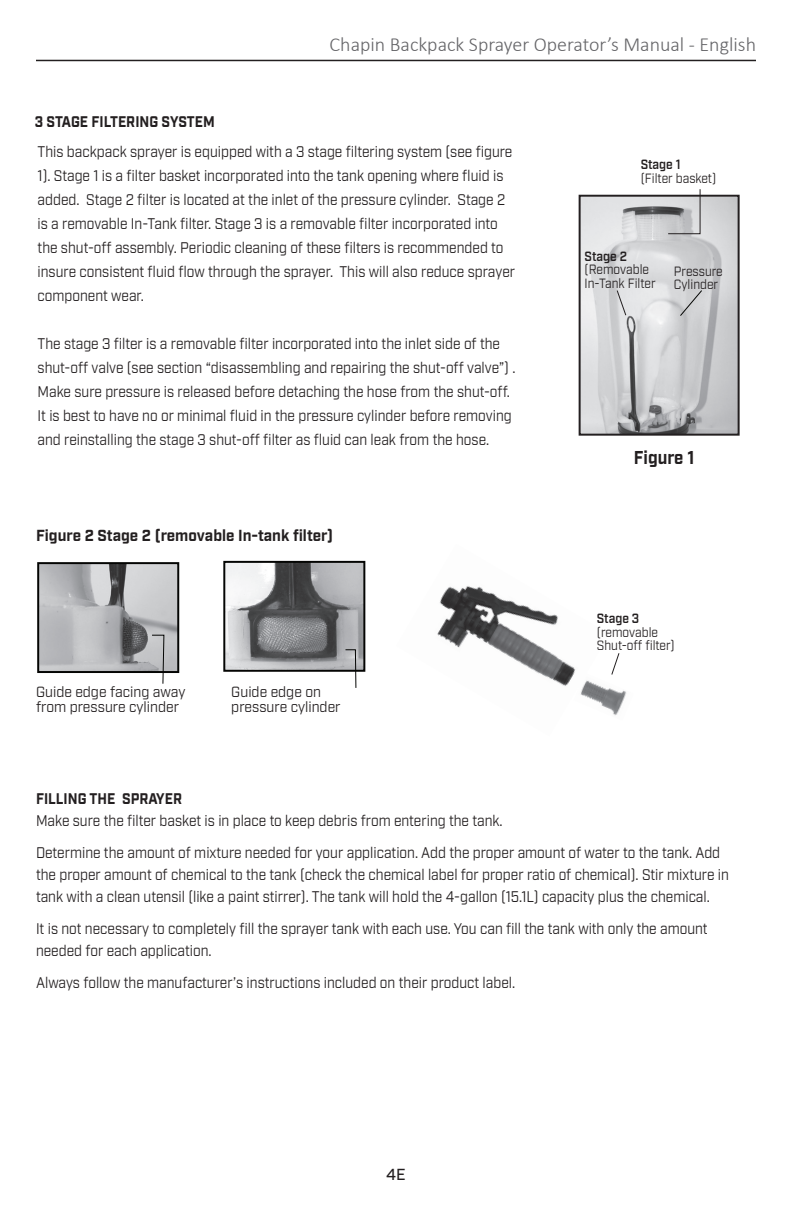
<style>
.page{position:relative;width:792px;height:1224px;background:#fff}
.page>*{position:absolute;margin:0;border:0;box-sizing:border-box;transform-origin:0 0}
.t1{font:300 20px "Calibri";color:#656568}
.t2{font:700 18.6px "Industry";color:#231f20;scale:.9 1}
.t3{font:700 16px "Industry";color:#231f20;scale:.95 1}
.t4{font:500 16px "Industry";color:#231f20}
.t5{font:15.4px/24px "Industry";color:#231f20;scale:.9 1}
.t6{font:700 15.4px "Industry";color:#231f20;scale:.9 1}
.t7{font:14.8px/14.8px "Industry";color:#231f20;scale:.95 1}
.t8{font:13.4px/13.4px "Industry";color:#231f20;scale:.9 1}
.t9{font:600 13.4px "Industry";letter-spacing:-.005em;color:#231f20;scale:.9 1}
</style>
<div class="page">
<img style="left:582px;top:198px;width:155px;height:235px">
<div style="left:579px;top:195px;width:161px;height:241px;border:2px solid #231f20"></div>
<svg style="left:667px;top:189px;width:34px;height:46px;background:#bababc"></svg>
<svg style="left:616px;top:289px;width:11px;height:27px"></svg>
<svg style="left:679px;top:289px;width:24px;height:28px"></svg>
<img style="left:437px;top:586px;width:139px;height:100px">
<img style="left:574px;top:673px;width:53px;height:43px">
<svg style="left:611px;top:653px;width:9px;height:23px"></svg>
<img style="left:226px;top:564px;width:136px;height:105px">
<div style="left:223px;top:561px;width:142px;height:111px;border:2px solid #040503"></div>
<img style="left:40px;top:565px;width:136px;height:105px">
<div style="left:37px;top:562px;width:142px;height:111px;border:2px solid #040503"></div>
<svg style="left:151px;top:634px;width:14px;height:50px"></svg>
<svg style="left:345px;top:649px;width:12px;height:39px"></svg>
<hr style="left:36px;top:60px;width:720px;height:1px;background:#231f20">
<p class="t6" style="left:35px;top:112px;width:201px">3 STAGE FILTERING SYSTEM</p>
<p class="t1" style="left:330px;top:32px;width:428px">Chapin Backpack Sprayer Operator’s Manual - English</p>
<p class="t5" style="left:38px;top:140px;width:532px">This backpack sprayer is equipped with a 3 stage fi ltering system (see figure 1). Stage 1 is a fi lter basket incorporated into the tank opening where fluid is added. Stage 2 fi lter is located at the inlet of the pressure cylinder. Stage 2 is a removable In-Tank fi lter. Stage 3 is a removable fi lter incorporated into the shut-off assembly. Periodic cleaning of these fi lters is recommended to insure consistent fluid flow through the sprayer. This will also reduce sprayer component wear.</p>
<p class="t5" style="left:38px;top:332px;width:533px">The stage 3 fi lter is a removable fi lter incorporated into the inlet side of the shut-off valve (see section “disassembling and repairing the shut-off valve”) .<br>Make sure pressure is released before detaching the hose from the shut-off.<br>It is best to have no or minimal fluid in the pressure cylinder before removing and reinstalling the stage 3 shut-off filter as fluid can leak from the hose.</p>
<p class="t3" style="left:36px;top:526px;width:314px">Figure 2 Stage 2 (removable In-tank filter)</p>
<p class="t7" style="left:36px;top:685px;width:159px">Guide edge facing away from pressure cylinder</p>
<p class="t7" style="left:231px;top:685px;width:117px">Guide edge on pressure cylinder</p>
<p class="t9" style="left:641px;top:157px;width:46px">Stage 1</p>
<p class="t8" style="left:641px;top:171px;width:85px">(Filter basket)</p>
<p class="t9" style="left:585px;top:248px;width:49px">Stage 2</p>
<p class="t8" style="left:585px;top:263px;width:80px">(Removable<br>In-Tank Filter</p>
<p class="t8" style="left:674px;top:265px;width:56px">Pressure<br>Cylinder</p>
<p class="t2" style="left:634px;top:446px;width:69px">Figure 1</p>
<p class="t9" style="left:597px;top:611px;width:49px">Stage 3</p>
<p class="t8" style="left:597px;top:626px;width:88px">(removable<br>Shut-off fi lter)</p>
<p class="t6" style="left:36px;top:790px;width:164px">FILLING THE SPRAYER</p>
<p class="t5" style="left:36px;top:805px;width:762px;line-height:32px">Make sure the fi lter basket is in place to keep debris from entering the tank.<br>Determine the amount of mixture needed for your application. Add the proper amount of water to the tank. Add</p>
<p class="t5" style="left:36px;top:864px;width:771px;line-height:22px">the proper amount of chemical to the tank (check the chemical label for proper ratio of chemical). Stir mixture in tank with a clean utensil (like a paint stirrer). The tank will hold the 4-gallon (15.1L) capacity plus the chemical.</p>
<p class="t5" style="left:36px;top:918px;width:748px;line-height:22px">It is not necessary to completely fi ll the sprayer tank with each use. You can fi ll the tank with only the amount needed for each application.</p>
<p class="t5" style="left:36px;top:971px;width:534px">Always follow the manufacturer’s instructions included on their product label.</p>
<p class="t4" style="left:386px;top:1165px;width:21px">4E</p>
</div>
